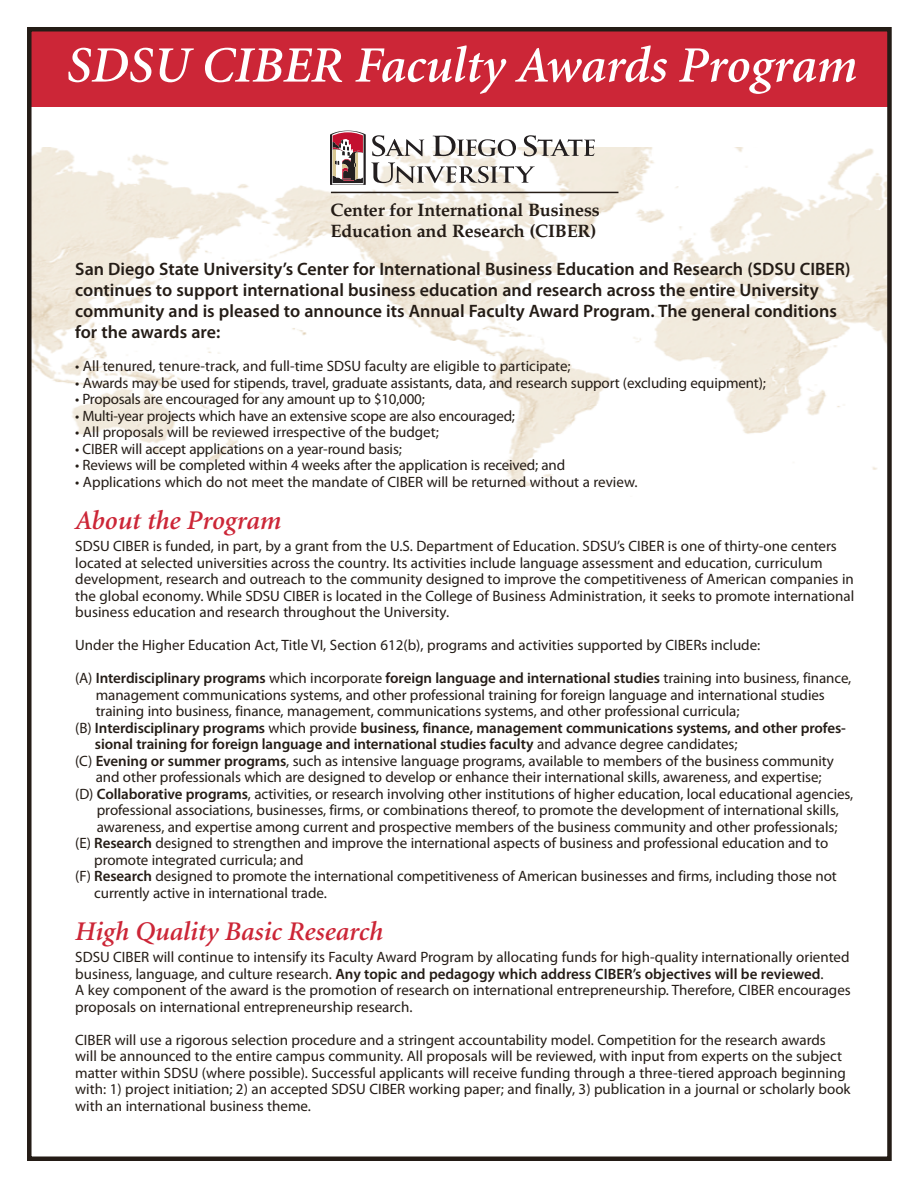
<style>
.page{position:relative;width:912px;height:1188px;background:#fff}
.page>*{position:absolute;margin:0;border:0;box-sizing:border-box;transform-origin:0 0}
.t1{font:italic 600 51px "Minion";color:#fff}
.t2{font:italic 600 27px "Minion";color:#cc2637}
.t3{font:600 18px/21px "Myriad Pro";color:#241c16}
.t4{font:700 18px/21px "Palatino";letter-spacing:-.01em;color:#241c16}
.t5{font:15px/16.5px "Myriad Pro";letter-spacing:-.005em;color:#241c16}
.t6{font:600 15px "Myriad Pro";letter-spacing:-.005em;color:#241c16}
.s1{font-weight:600}
.s2{font-weight:400}
</style>
<div class="page">
<img style="left:32px;top:148px;width:854px;height:339px">
<div style="left:31px;top:28px;width:859px;height:79px;background:#cc2637"></div>
<div style="left:27px;top:27px;width:864px;height:1134px;border:4px solid #241c16"></div>
<svg style="left:330px;top:131px;width:264px;height:54px"></svg>
<hr style="left:331px;top:192px;width:287px;height:1px;background:#241c16">
<h1 class="t1" style="left:66px;top:45px;width:792px">SDSU CIBER Faculty Awards Program</h1>
<p class="t4" style="left:330px;top:201px;width:271px">Center for International Business<br>Education and Research (CIBER)</p>
<p class="t3" style="left:75px;top:260px;width:776px">San Diego State University’s Center for International Business Education and Research (SDSU CIBER) continues to support international business education and research across the entire University community and is pleased to announce its Annual Faculty Award Program. The general conditions for the awards are:</p>
<p class="t5" style="left:75px;top:359px;width:497px">• All tenured, tenure-track, and full-time SDSU faculty are eligible to participate;</p>
<p class="t5" style="left:75px;top:376px;width:692px">• Awards may be used for stipends, travel, graduate assistants, data, and research support (excluding equipment);</p>
<p class="t5" style="left:75px;top:392px;width:351px">• Proposals are encouraged for any amount up to $10,000;</p>
<p class="t5" style="left:75px;top:409px;width:441px">• Multi-year projects which have an extensive scope are also encouraged;</p>
<p class="t5" style="left:75px;top:425px;width:365px">• All proposals will be reviewed irrespective of the budget;</p>
<p class="t5" style="left:75px;top:442px;width:328px">• CIBER will accept applications on a year-round basis;</p>
<p class="t5" style="left:75px;top:458px;width:491px">• Reviews will be completed within 4 weeks after the application is received; and</p>
<p class="t5" style="left:75px;top:475px;width:563px">• Applications which do not meet the mandate of CIBER will be returned without a review.</p>
<h2 class="t2" style="left:75px;top:510px;width:207px">About the Program</h2>
<p class="t5" style="left:75px;top:539px;width:780px">SDSU CIBER is funded, in part, by a grant from the U.S. Department of Education. SDSU’s CIBER is one of thirty-one centers located at selected universities across the country. Its activities include language assessment and education, curriculum development, research and outreach to the community designed to improve the competitiveness of American companies in the global economy. While SDSU CIBER is located in the College of Business Administration, it seeks to promote international business education and research throughout the University.</p>
<p class="t5" style="left:75px;top:630px;width:777px;line-height:33px">Under the Higher Education Act, Title VI, Section 612(b), programs and activities supported by CIBERs include:<br>(A) <span class="s1">Interdisciplinary programs</span> which incorporate <span class="s1">foreign language and international studies</span> training into business, finance,</p>
<p class="t5" style="left:96px;top:688px;width:730px">management communications systems, and other professional training for foreign language and international studies</p>
<p class="t5" style="left:96px;top:704px;width:645px">training into business, finance, management, communications systems, and other professional curricula;</p>
<p class="t6" style="left:75px;top:722px;width:772px"><span class="s2">(B)</span> Interdisciplinary programs <span class="s2">which provide</span> business, finance, management communications systems, and other profes-</p>
<p class="t6" style="left:95px;top:739px;width:644px">sional training for foreign language and international studies faculty <span class="s2">and advance degree candidates;</span></p>
<p class="t5" style="left:75px;top:754px;width:760px">(C) <span class="s1">Evening or summer programs</span>, such as intensive language programs, available to members of the business community</p>
<p class="t5" style="left:96px;top:770px;width:727px">and other professionals which are designed to develop or enhance their international skills, awareness, and expertise;</p>
<p class="t5" style="left:75px;top:787px;width:779px">(D) <span class="s1">Collaborative programs</span>, activities, or research involving other institutions of higher education, local educational agencies,</p>
<p class="t5" style="left:97px;top:803px;width:743px">professional associations, businesses, firms, or combinations thereof, to promote the development of international skills,</p>
<p class="t5" style="left:97px;top:820px;width:742px">awareness, and expertise among current and prospective members of the business community and other professionals;</p>
<p class="t5" style="left:75px;top:836px;width:754px">(E) <span class="s1">Research</span> designed to strengthen and improve the international aspects of business and professional education and to</p>
<p class="t5" style="left:94px;top:853px;width:211px">promote integrated curricula; and</p>
<p class="t5" style="left:75px;top:869px;width:763px">(F) <span class="s1">Research</span> designed to promote the international competitiveness of American businesses and firms, including those not</p>
<p class="t5" style="left:94px;top:886px;width:234px">currently active in international trade.</p>
<h2 class="t2" style="left:75px;top:921px;width:309px">High Quality Basic Research</h2>
<p class="t5" style="left:75px;top:950px;width:776px">SDSU CIBER will continue to intensify its Faculty Award Program by allocating funds for high-quality internationally oriented business, language, and culture research. <span class="s1">Any topic and pedagogy which address CIBER’s objectives will be reviewed</span>.<br>A key component of the award is the promotion of research on international entrepreneurship. Therefore, CIBER encourages proposals on international entrepreneurship research.</p>
<p class="t5" style="left:75px;top:1033px;width:776px">CIBER will use a rigorous selection procedure and a stringent accountability model. Competition for the research awards will be announced to the entire campus community. All proposals will be reviewed, with input from experts on the subject matter within SDSU (where possible). Successful applicants will receive funding through a three-tiered approach beginning with: 1) project initiation; 2) an accepted SDSU CIBER working paper; and finally, 3) publication in a journal or scholarly book with an international business theme.</p>
</div>
